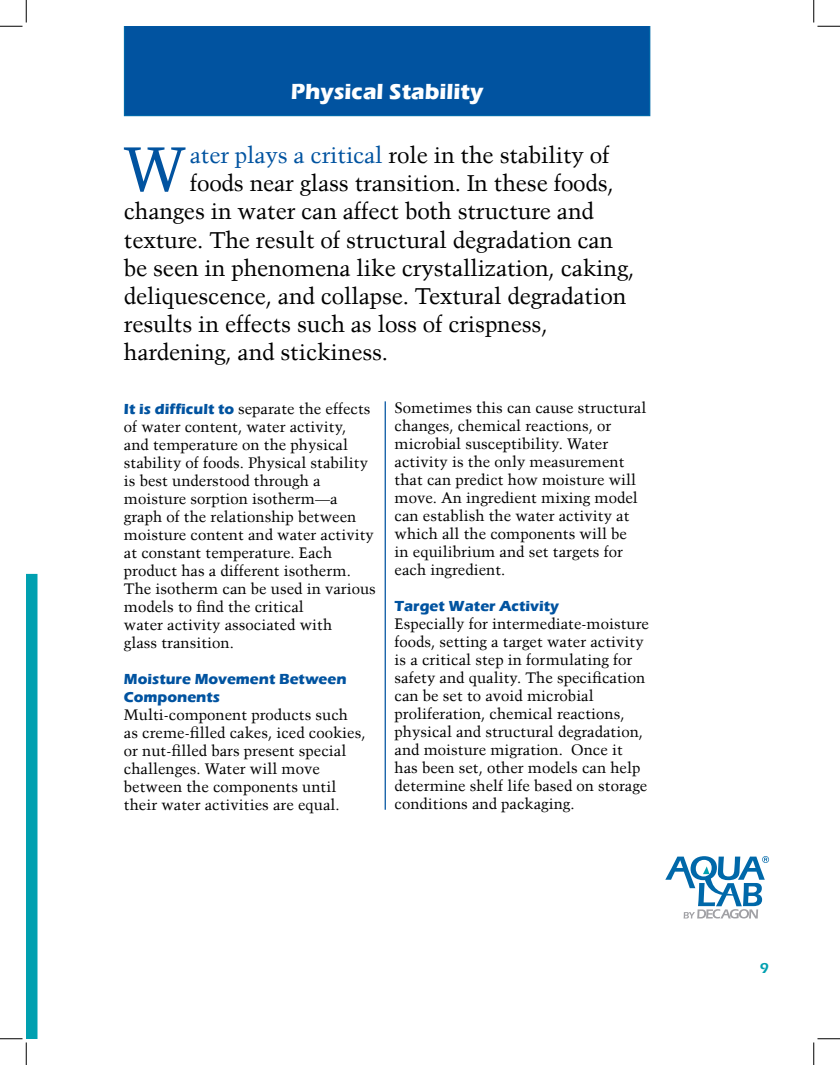
<style>
.page{position:relative;width:840px;height:1065px;background:#fff}
.page>*{position:absolute;margin:0;border:0;box-sizing:border-box;transform-origin:0 0}
._18_trump_text{font:62.75px "Trump Mediaeval LT";color:#0153a0}
._18_trump_text-2{font:22.5px "Trump Mediaeval LT";letter-spacing:-.01em;color:#000}
.page_titles_eras_18{font:700 22.5px "Eras ITC";color:#fff}
.t1{font:15px/18px "Trump Mediaeval LT";color:#000}
.t2{font:700 15px "Eras ITC";color:#0153a0}
.t3{font:600 15px "Eras ITC";color:#00a0b0}
.s1{color:#0153a0}
.s2{font-family:"Eras ITC";font-weight:700;color:#0153a0}
</style>
<div class="page">
<svg style="left:665px;top:856px;width:104px;height:63px"></svg>
<div style="left:124px;top:26px;width:526px;height:90px;background:#0153a0"></div>
<hr style="left:385px;top:401px;width:1px;height:409px;background:#0153a0">
<svg style="left:0;top:0;width:27px;height:27px"></svg>
<svg style="left:0;top:574px;width:38px;height:491px"></svg>
<svg style="left:814px;top:0;width:26px;height:27px"></svg>
<svg style="left:814px;top:1039px;width:26px;height:26px"></svg>
<p class="page_titles_eras_18" style="left:291px;top:79px;width:194px">Physical Stability</p>
<p class="_18_trump_text" style="left:123px;top:131px;width:64px">W</p>
<p class="_18_trump_text-2" style="left:190px;top:142px;width:421px"><span class="s1">ater plays a critical</span> role in the stability of</p>
<p class="_18_trump_text-2" style="left:190px;top:170px;width:426px">foods near glass transition. In these foods,</p>
<p class="_18_trump_text-2" style="left:124px;top:198px;width:472px">changes in water can affect both structure and</p>
<p class="_18_trump_text-2" style="left:124px;top:226px;width:491px">texture. The result of structural degradation can</p>
<p class="_18_trump_text-2" style="left:124px;top:254px;width:512px">be seen in phenomena like crystallization, caking,</p>
<p class="_18_trump_text-2" style="left:124px;top:282px;width:504px">deliquescence, and collapse. Textural degradation</p>
<p class="_18_trump_text-2" style="left:124px;top:310px;width:425px">results in effects such as loss of crispness,</p>
<p class="_18_trump_text-2" style="left:124px;top:338px;width:266px">hardening, and stickiness.</p>
<p class="t1" style="left:124px;top:399px;width:254px"><span class="s2">It is difficult to</span> separate the effects of water content, water activity,<br>and temperature on the physical stability of foods. Physical stability is best understood through a moisture sorption isotherm—a graph of the relationship between moisture content and water activity at constant temperature. Each product has a different isotherm.<br>The isotherm can be used in various models to find the critical<br>water activity associated with<br>glass transition.</p>
<p class="t1" style="left:124px;top:669px;width:243px"><span class="s2">Moisture Movement Between<br>Components<br></span>Multi-component products such as creme-filled cakes, iced cookies, or nut-filled bars present special challenges. Water will move between the components until their water activities are equal.</p>
<p class="t1" style="left:395px;top:399px;width:253px">Sometimes this can cause structural changes, chemical reactions, or microbial susceptibility. Water activity is the only measurement that can predict how moisture will move. An ingredient mixing model can establish the water activity at which all the components will be<br>in equilibrium and set targets for each ingredient.</p>
<p class="t2" style="left:395px;top:598px;width:166px">Target Water Activity</p>
<p class="t1" style="left:395px;top:615px;width:256px">Especially for intermediate-moisture foods, setting a target water activity is a critical step in formulating for safety and quality. The specification can be set to avoid microbial proliferation, chemical reactions, physical and structural degradation, and moisture migration. Once it has been set, other models can help determine shelf life based on storage conditions and packaging.</p>
<p class="t3" style="left:760px;top:960px;width:11px">9</p>
</div>
